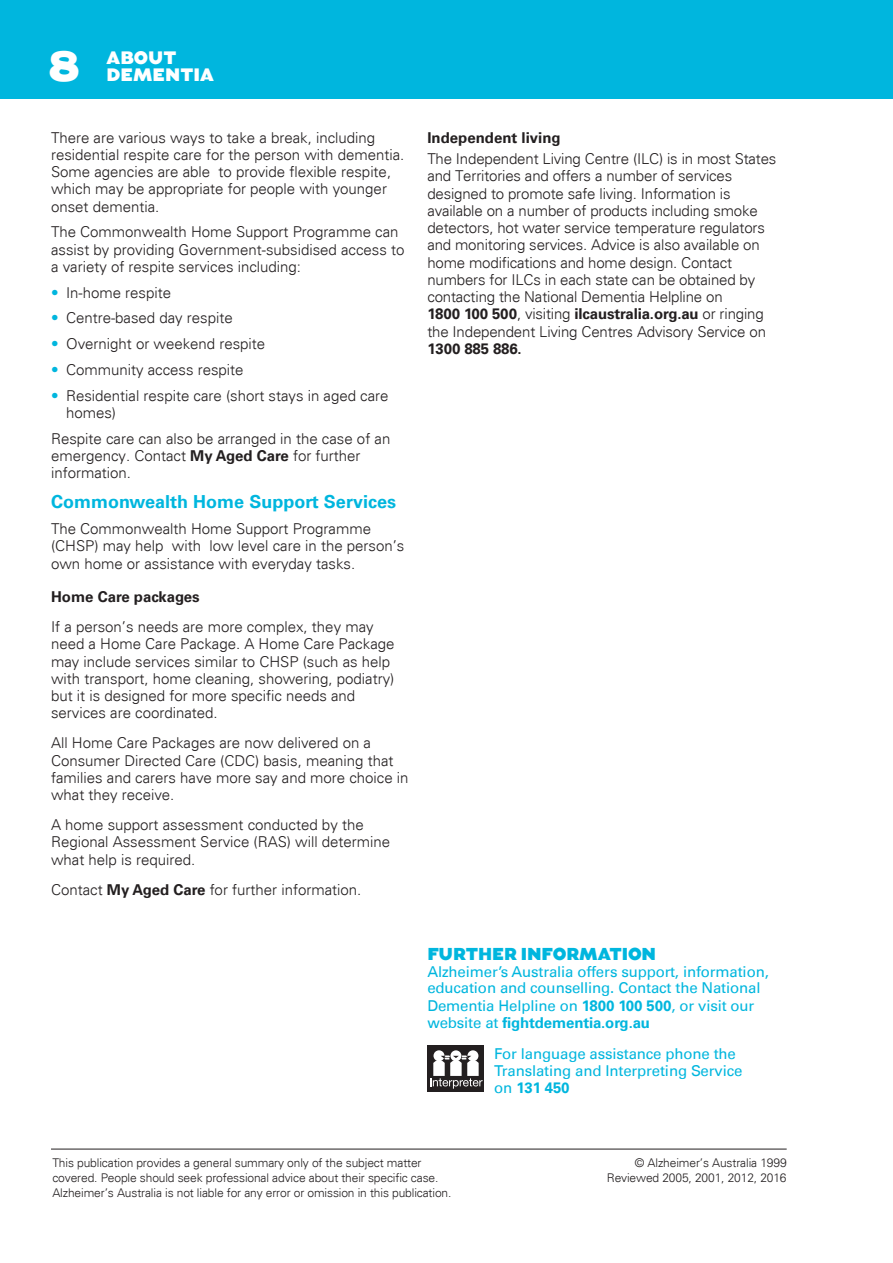
<style>
.page{position:relative;width:893px;height:1263px;background:#fff}
.page>*{position:absolute;margin:0;border:0;box-sizing:border-box;transform-origin:0 0}
.Heading_Large{font:900 42px "Augustus";color:#fff}
.Subheading_Intro_Sma{font:700 18px "Univers LT Std";color:#00b6de}
.FactSheet_Subtitle{font:900 18px "Augustus";color:#fff}
.FactSheet_Subtitle-2{font:900 17.25px "Augustus";letter-spacing:-.01em;color:#00b6de}
.minor_headin{font:300 15px/17.2px "Univers";color:#231f20}
.Body_Copy{font:300 15px/17.2px "Univers";letter-spacing:-.01em;color:#231f20}
.FactSheet_Subtitle-3{font:15px/17px "Univers LT Std";letter-spacing:-.01em;color:#00b6de}
.minor_headin-2{font:700 15px "Univers LT Std";color:#231f20}
.Body_Copy-2{font:300 12px/15px "Univers";letter-spacing:-.01em;color:#231f20}
.s1{font-weight:900;color:#00b6de}
.s2{font-family:"Univers LT Std";font-weight:700}
.s3{font-weight:700}
</style>
<div class="page">
<hr style="left:51px;top:1149px;width:736px;height:1px;background:#231f20">
<div style="left:0;top:0;width:893px;height:99px;background:#00b6de"></div>
<div style="left:427px;top:1046px;width:57px;height:46px;background:#231f20"></div>
<div style="left:467px;top:1050px;width:11px;height:11px;background:#fff;border-radius:50%"></div>
<div style="left:433px;top:1050px;width:11px;height:11px;background:#fff;border-radius:50%"></div>
<div style="left:450px;top:1050px;width:11px;height:11px;background:#fff;border-radius:50%"></div>
<svg style="left:430px;top:1055px;width:53px;height:34px"></svg>
<p class="Heading_Large" style="left:48px;top:41px;width:34px">8</p>
<p class="FactSheet_Subtitle" style="left:107px;top:47px;width:71px">ABOUT</p>
<p class="FactSheet_Subtitle" style="left:107px;top:64px;width:109px">DEMENTIA</p>
<p class="minor_headin" style="left:51px;top:129px;width:355px">There are various ways to take a break, including residential respite care for the person with dementia.<br>Some agencies are able to provide flexible respite, which may be appropriate for people with younger onset dementia.</p>
<p class="minor_headin" style="left:51px;top:223px;width:355px">The Commonwealth Home Support Programme can assist by providing Government-subsidised access to a variety of respite services including:</p>
<p class="Body_Copy" style="left:51px;top:284px;width:122px"><span class="s1">•</span> In-home respite</p>
<p class="Body_Copy" style="left:51px;top:309px;width:183px"><span class="s1">•</span> Centre-based day respite</p>
<p class="Body_Copy" style="left:51px;top:335px;width:216px"><span class="s1">•</span> Overnight or weekend respite</p>
<p class="Body_Copy" style="left:51px;top:361px;width:194px"><span class="s1">•</span> Community access respite</p>
<p class="Body_Copy" style="left:66px;top:387px;width:324px;text-indent:-15px"><span class="s1">•</span> Residential respite care (short stays in aged care homes)</p>
<p class="Body_Copy" style="left:51px;top:430px;width:341px">Respite care can also be arranged in the case of an emergency. Contact <span class="s2">My Aged Care</span> for further information.</p>
<p class="Subheading_Intro_Sma" style="left:51px;top:491px;width:346px">Commonwealth Home Support Services</p>
<p class="minor_headin" style="left:51px;top:520px;width:355px">The Commonwealth Home Support Programme (CHSP) may help with low level care in the person’s own home or assistance with everyday tasks.</p>
<p class="minor_headin-2" style="left:51px;top:588px;width:150px">Home Care packages</p>
<p class="minor_headin" style="left:51px;top:618px;width:345px">If a person’s needs are more complex, they may need a Home Care Package. A Home Care Package may include services similar to CHSP (such as help with transport, home cleaning, showering, podiatry) but it is designed for more specific needs and services are coordinated.</p>
<p class="minor_headin" style="left:51px;top:734px;width:359px">All Home Care Packages are now delivered on a Consumer Directed Care (CDC) basis, meaning that families and carers have more say and more choice in what they receive.</p>
<p class="minor_headin" style="left:51px;top:816px;width:341px">A home support assessment conducted by the<br>Regional Assessment Service (RAS) will determine what help is required.</p>
<p class="minor_headin" style="left:51px;top:881px;width:312px">Contact <span class="s2">My Aged Care</span> for further information.</p>
<p class="minor_headin-2" style="left:427px;top:129px;width:135px">Independent living</p>
<p class="Body_Copy" style="left:427px;top:150px;width:351px">The Independent Living Centre (ILC) is in most States and Territories and offers a number of services designed to promote safe living. Information is available on a number of products including smoke detectors, hot water service temperature regulators and monitoring services. Advice is also available on home modifications and home design. Contact numbers for ILCs in each state can be obtained by contacting the National Dementia Helpline on<br><span class="s2">1800 100 500</span>, visiting <span class="s2">ilcaustralia.org.au</span> or ringing the Independent Living Centres Advisory Service on <span class="s2">1300 885 886.</span></p>
<p class="FactSheet_Subtitle-2" style="left:427px;top:944px;width:230px">FURTHER INFORMATION</p>
<p class="FactSheet_Subtitle-3" style="left:427px;top:963px;width:343px">Alzheimer’s Australia offers support, information, education and counselling. Contact the National Dementia Helpline on <span class="s3">1800 100 500</span>, or visit our website at <span class="s3">fightdementia.org.au</span></p>
<p class="FactSheet_Subtitle-3" style="left:494px;top:1045px;width:250px">For language assistance phone the<br>Translating and Interpreting Service on <span class="s3">131 450</span></p>
<p class="Body_Copy-2" style="left:52px;top:1156px;width:401px">This publication provides a general summary only of the subject matter covered. People should seek professional advice about their specific case.<br>Alzheimer’s Australia is not liable for any error or omission in this publication.</p>
<p class="Body_Copy-2" style="left:607px;top:1156px;width:181px;text-align:right">© Alzheimer’s Australia 1999<br>Reviewed 2005, 2001, 2012, 2016</p>
</div>
